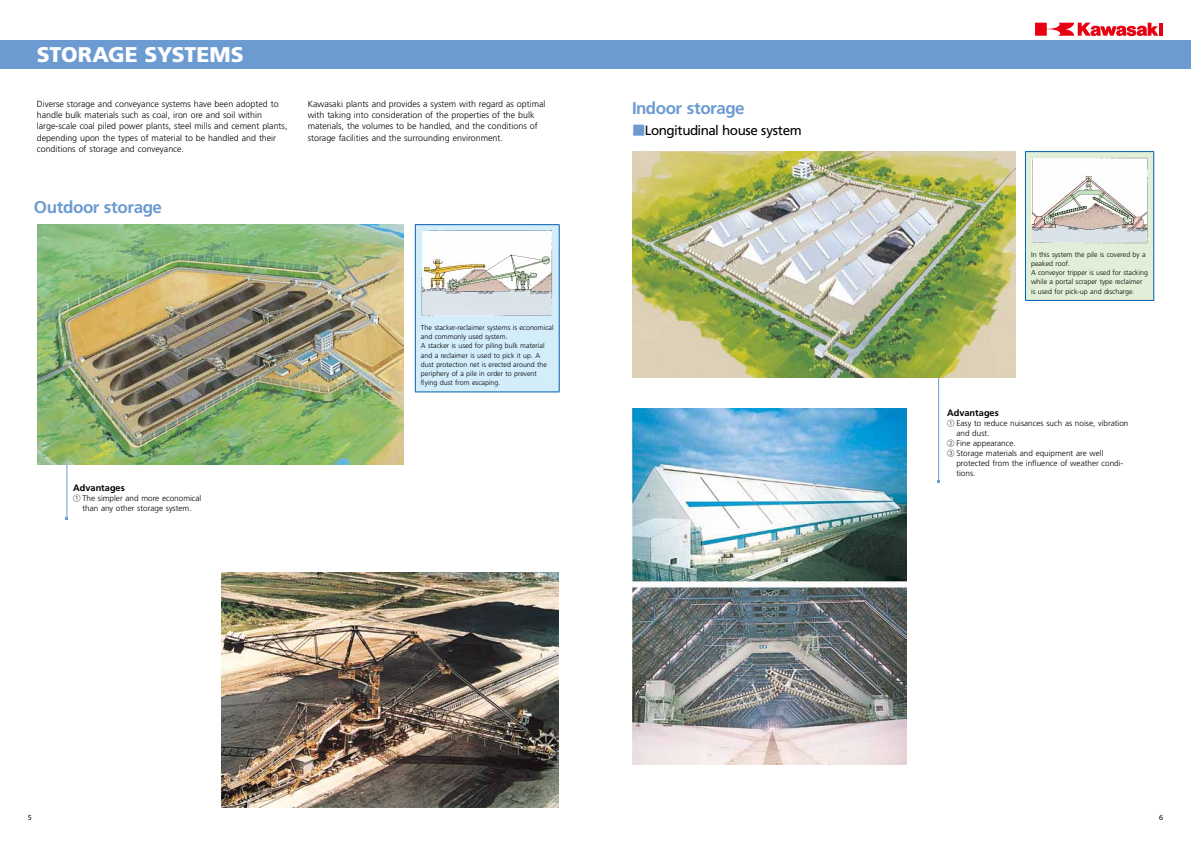
<style>
.page{position:relative;width:1191px;height:842px;background:#fff}
.page>*{position:absolute;margin:0;border:0;box-sizing:border-box;transform-origin:0 0}
.t1{font:900 21.3px "Frutiger";letter-spacing:-.005em;color:#fff}
.t2{font:700 17px "Frutiger";letter-spacing:-.025em;color:#6c9bd2}
.t3{font:13.5px "Frutiger";letter-spacing:-.04em;color:#000}
.t4{font:700 9.2px "Frutiger";color:#000}
.t5{font:300 8.9px/11.3px "Frutiger";color:#000}
.t6{font:300 8.1px/9.9px "Frutiger";color:#000;text-align:center}
.t7{font:7.8px "Myriad Pro";color:#000}
.t8{font:300 7.1px/9.2px "Frutiger";color:#000}
.s1{font-family:"UD Shin Go Pro";font-size:7.4px}
.s2{font-family:"UD Shin Go Pro";font-weight:500;font-size:12.8px;color:#6c9bd2}
</style>
<div class="page">
<hr style="left:938px;top:334px;width:1px;height:148px;background:#6c9bd2">
<hr style="left:67px;top:401px;width:1px;height:117px;background:#6c9bd2">
<img style="left:38px;top:224px;width:365px;height:241px">
<img style="left:221px;top:573px;width:337px;height:235px">
<img style="left:632px;top:151px;width:383px;height:226px">
<img style="left:632px;top:408px;width:275px;height:356px">
<div style="left:416px;top:225px;width:143px;height:167px;background:#d3edfb"></div>
<hr style="left:415px;top:224px;width:144px;height:1px;background:#005ead">
<hr style="left:415px;top:225px;width:1px;height:99px;background:#005ead">
<hr style="left:559px;top:225px;width:1px;height:99px;background:#005ead">
<hr style="left:415px;top:324px;width:1px;height:68px;background:#005ead">
<hr style="left:559px;top:324px;width:1px;height:68px;background:#005ead">
<hr style="left:415px;top:392px;width:144px;height:1px;background:#005ead">
<img style="left:419px;top:229px;width:137px;height:89px">
<div style="left:1026px;top:152px;width:127px;height:148px;background:#e1efd8"></div>
<hr style="left:1025px;top:151px;width:129px;height:1px;background:#005ead">
<hr style="left:1025px;top:152px;width:1px;height:99px;background:#005ead">
<hr style="left:1153px;top:152px;width:1px;height:99px;background:#005ead">
<hr style="left:1025px;top:251px;width:1px;height:49px;background:#005ead">
<hr style="left:1153px;top:251px;width:1px;height:49px;background:#005ead">
<hr style="left:1025px;top:300px;width:129px;height:1px;background:#005ead">
<img style="left:1028px;top:156px;width:123px;height:89px">
<div style="left:0;top:40px;width:1191px;height:29px;background:#6c9bd2"></div>
<svg style="left:1035px;top:23px;width:127px;height:13px"></svg>
<h1 class="t1" style="left:37px;top:42px;width:208px">STORAGE SYSTEMS</h1>
<p class="t5" style="left:37px;top:98px;width:252px">Diverse storage and conveyance systems have been adopted to handle bulk materials such as coal, iron ore and soil within large-scale coal piled power plants, steel mills and cement plants, depending upon the types of material to be handled and their conditions of storage and conveyance.</p>
<p class="t5" style="left:308px;top:98px;width:239px">Kawasaki plants and provides a system with regard as optimal with taking into consideration of the properties of the bulk materials, the volumes to be handled, and the conditions of storage facilities and the surrounding environment.</p>
<h2 class="t2" style="left:34px;top:197px;width:130px">Outdoor storage</h2>
<p class="t4" style="left:73px;top:482px;width:53px">Advantages</p>
<p class="t6" style="left:73px;top:493px;width:130px"><span class="s1">①</span> The simpler and more economical than any other storage system.</p>
<p class="t8" style="left:421px;top:323px;width:134px">The stacker-reclaimer systems is economical and commonly used system.<br>A stacker is used for piling bulk material and a reclaimer is used to pick it up. A dust protection net is erected around the periphery of a pile in order to prevent flying dust from escaping.</p>
<h2 class="t2" style="left:632px;top:98px;width:114px">Indoor storage</h2>
<h3 class="t3" style="left:632px;top:122px;width:171px"><span class="s2">■</span>Longitudinal house system</h3>
<p class="t8" style="left:1031px;top:250px;width:118px">In this system the pile is covered by a peaked roof.<br>A conveyor tripper is used for stacking while a portal scraper type reclaimer is used for pick-up and discharge.</p>
<p class="t4" style="left:947px;top:407px;width:53px">Advantages</p>
<p class="t6" style="left:947px;top:418px;width:183px"><span class="s1">①</span> Easy to reduce nuisances such as noise, vibration</p>
<p class="t6" style="left:956px;top:428px;width:35px">and dust.</p>
<p class="t6" style="left:947px;top:438px;width:70px"><span class="s1">②</span> Fine appearance.</p>
<p class="t6" style="left:947px;top:448px;width:158px"><span class="s1">③</span> Storage materials and equipment are well</p>
<p class="t6" style="left:956px;top:458px;width:168px">protected from the influence of weather condi-</p>
<p class="t6" style="left:956px;top:468px;width:21px">tions.</p>
<p class="t7" style="left:28px;top:813px;width:5px">5</p>
<p class="t7" style="left:1159px;top:813px;width:5px">6</p>
</div>
